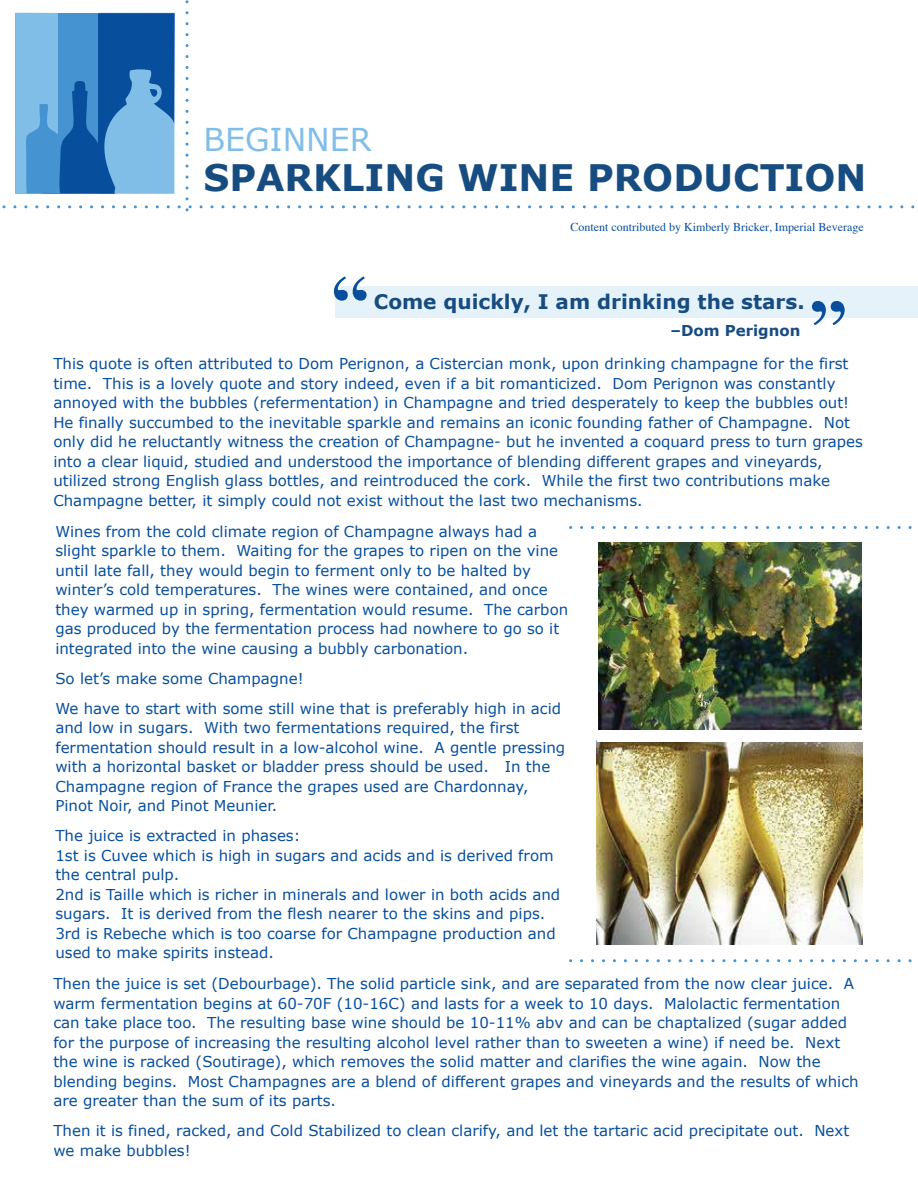
<style>
.page{position:relative;width:918px;height:1188px;background:#fff}
.page>*{position:absolute;margin:0;border:0;box-sizing:border-box;transform-origin:0 0}
.t1{font:700 36.45px "Verdana";color:#174c81}
.t2{font:31.5px "Verdana";color:#80bee8}
.t3{font:700 20.1px "Verdana";color:#174c81}
.t4{font:15px/19.5px "Verdana";color:#074e9d}
.t5{font:700 15px "Verdana";color:#174c81}
.t6{font:12px "Times";color:#074e9d}
</style>
<div class="page">
<div style="left:335px;top:287px;width:583px;height:31px;background:#e6f2fa"></div>
<svg style="left:571px;top:526px;width:341px;height:3px"></svg>
<svg style="left:571px;top:959px;width:341px;height:3px"></svg>
<svg style="left:2px;top:0;width:913px;height:210px"></svg>
<svg style="left:334px;top:276px;width:33px;height:25px"></svg>
<svg style="left:812px;top:301px;width:33px;height:24px"></svg>
<img style="left:597px;top:543px;width:266px;height:402px">
<div style="left:597px;top:730px;width:270px;height:11px;background:#fff"></div>
<h2 class="t2" style="left:204px;top:120px;width:170px">BEGINNER</h2>
<h1 class="t1" style="left:204px;top:154px;width:664px">SPARKLING WINE PRODUCTION</h1>
<p class="t6" style="left:571px;top:216px;width:295px">Content contributed by Kimberly Bricker, Imperial Beverage</p>
<h3 class="t3" style="left:374px;top:288px;width:432px">Come quickly, I am drinking the stars.</h3>
<p class="t5" style="left:670px;top:321px;width:132px">–Dom Perignon</p>
<p class="t4" style="left:53px;top:354px;width:811px">This quote is often attributed to Dom Perignon, a Cistercian monk, upon drinking champagne for the first time. This is a lovely quote and story indeed, even if a bit romanticized. Dom Perignon was constantly annoyed with the bubbles (refermentation) in Champagne and tried desperately to keep the bubbles out!<br>He finally succumbed to the inevitable sparkle and remains an iconic founding father of Champagne. Not only did he reluctantly witness the creation of Champagne- but he invented a coquard press to turn grapes into a clear liquid, studied and understood the importance of blending different grapes and vineyards, utilized strong English glass bottles, and reintroduced the cork. While the first two contributions make Champagne better, it simply could not exist without the last two mechanisms.</p>
<p class="t4" style="left:55px;top:522px;width:514px">Wines from the cold climate region of Champagne always had a slight sparkle to them. Waiting for the grapes to ripen on the vine until late fall, they would begin to ferment only to be halted by winter’s cold temperatures. The wines were contained, and once they warmed up in spring, fermentation would resume. The carbon gas produced by the fermentation process had nowhere to go so it integrated into the wine causing a bubbly carbonation.</p>
<p class="t4" style="left:55px;top:664px;width:507px;line-height:30px">So let’s make some Champagne!<br>We have to start with some still wine that is preferably high in acid</p>
<p class="t4" style="left:55px;top:718px;width:511px">and low in sugars. With two fermentations required, the first fermentation should result in a low-alcohol wine. A gentle pressing with a horizontal basket or bladder press should be used. In the Champagne region of France the grapes used are Chardonnay, Pinot Noir, and Pinot Meunier.</p>
<p class="t4" style="left:55px;top:826px;width:506px">The juice is extracted in phases:<br>1st is Cuvee which is high in sugars and acids and is derived from the central pulp.<br>2nd is Taille which is richer in minerals and lower in both acids and sugars. It is derived from the flesh nearer to the skins and pips.<br>3rd is Rebeche which is too coarse for Champagne production and used to make spirits instead.</p>
<p class="t4" style="left:53px;top:974px;width:807px">Then the juice is set (Debourbage). The solid particle sink, and are separated from the now clear juice. A warm fermentation begins at 60-70F (10-16C) and lasts for a week to 10 days. Malolactic fermentation can take place too. The resulting base wine should be 10-11% abv and can be chaptalized (sugar added for the purpose of increasing the resulting alcohol level rather than to sweeten a wine) if need be. Next the wine is racked (Soutirage), which removes the solid matter and clarifies the wine again. Now the blending begins. Most Champagnes are a blend of different grapes and vineyards and the results of which are greater than the sum of its parts.</p>
<p class="t4" style="left:53px;top:1121px;width:798px">Then it is fined, racked, and Cold Stabilized to clean clarify, and let the tartaric acid precipitate out. Next we make bubbles!</p>
</div>
